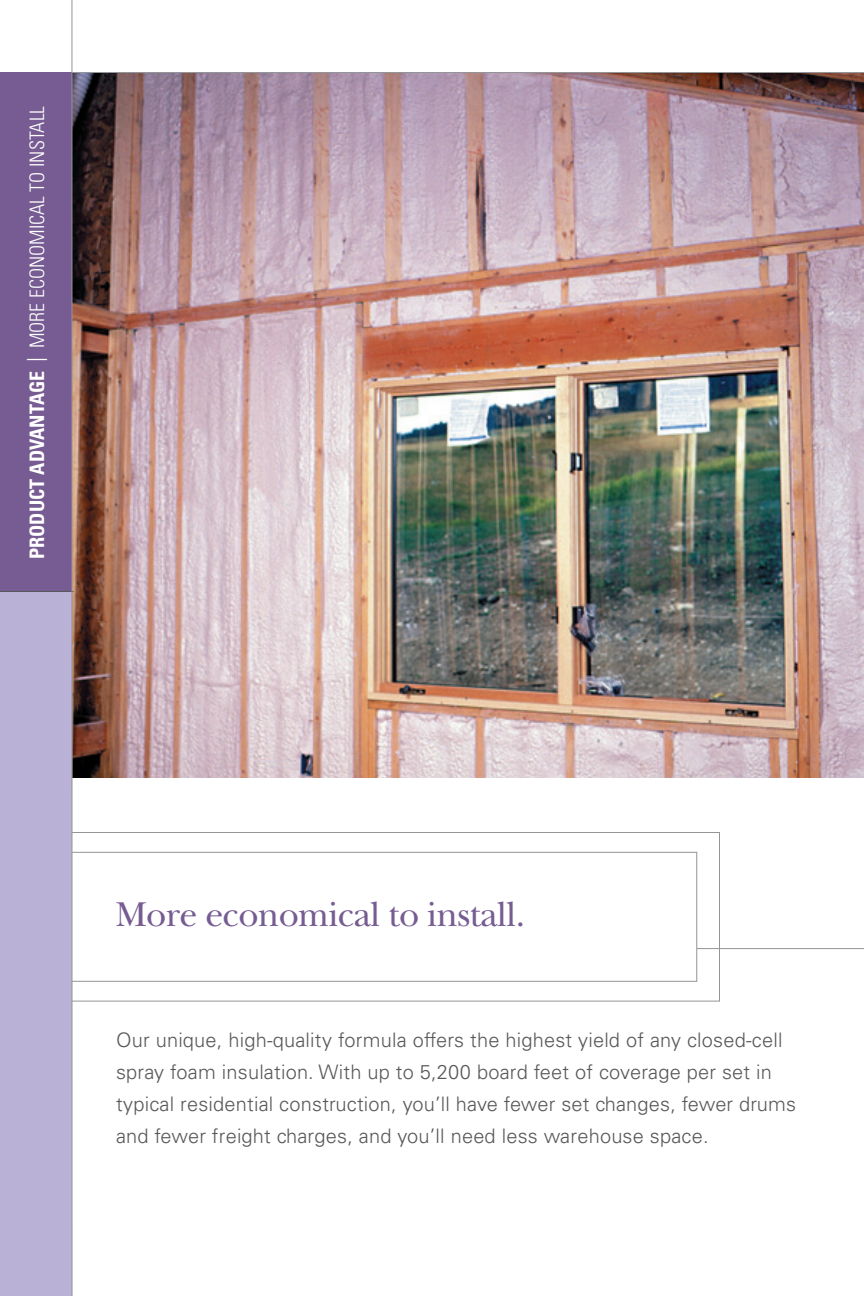
<style>
.page{position:relative;width:864px;height:1296px;background:#fff}
.page>*{position:absolute;margin:0;border:0;box-sizing:border-box;transform-origin:0 0}
.t1{font:36px "New Baskerville Std";letter-spacing:-.02em;color:#765c92}
.t2{font:300 20px/32px "Univers LT Std";letter-spacing:.01em;color:#57585a}
.t3{font:300 condensed 20px "Univers LT Std";color:#fff}
.s1{font-weight:700}
.s2{font-weight:400}
</style>
<div class="page">
<img style="left:73px;top:73px;width:791px;height:704px">
<hr style="left:0;top:948px;width:864px;height:1px;background:#939598">
<svg style="left:73px;top:832px;width:647px;height:170px"></svg>
<svg style="left:73px;top:852px;width:624px;height:130px"></svg>
<hr style="left:0;top:72px;width:864px;height:1px;background:#939598">
<div style="left:0;top:72px;width:72px;height:1224px;background:#765c92"></div>
<div style="left:0;top:591px;width:72px;height:705px;background:#b9b1d6"></div>
<hr style="left:0;top:591px;width:74px;height:1px;background:#57585a">
<hr style="left:71px;top:0;width:2px;height:1296px;background:#939598">
<p class="t3" style="left:25px;top:559px;width:455px;rotate:-90deg"><span class="s1">PRODUCT ADVANTAGE</span> <span class="s2">|</span> MORE ECONOMICAL TO INSTALL</p>
<p class="t1" style="left:115px;top:893px;width:411px">More economical to install.</p>
<p class="t2" style="left:116px;top:1024px;width:682px">Our unique, high-quality formula offers the highest yield of any closed-cell spray foam insulation. With up to 5,200 board feet of coverage per set in typical residential construction, you’ll have fewer set changes, fewer drums and fewer freight charges, and you’ll need less warehouse space.</p>
</div>
